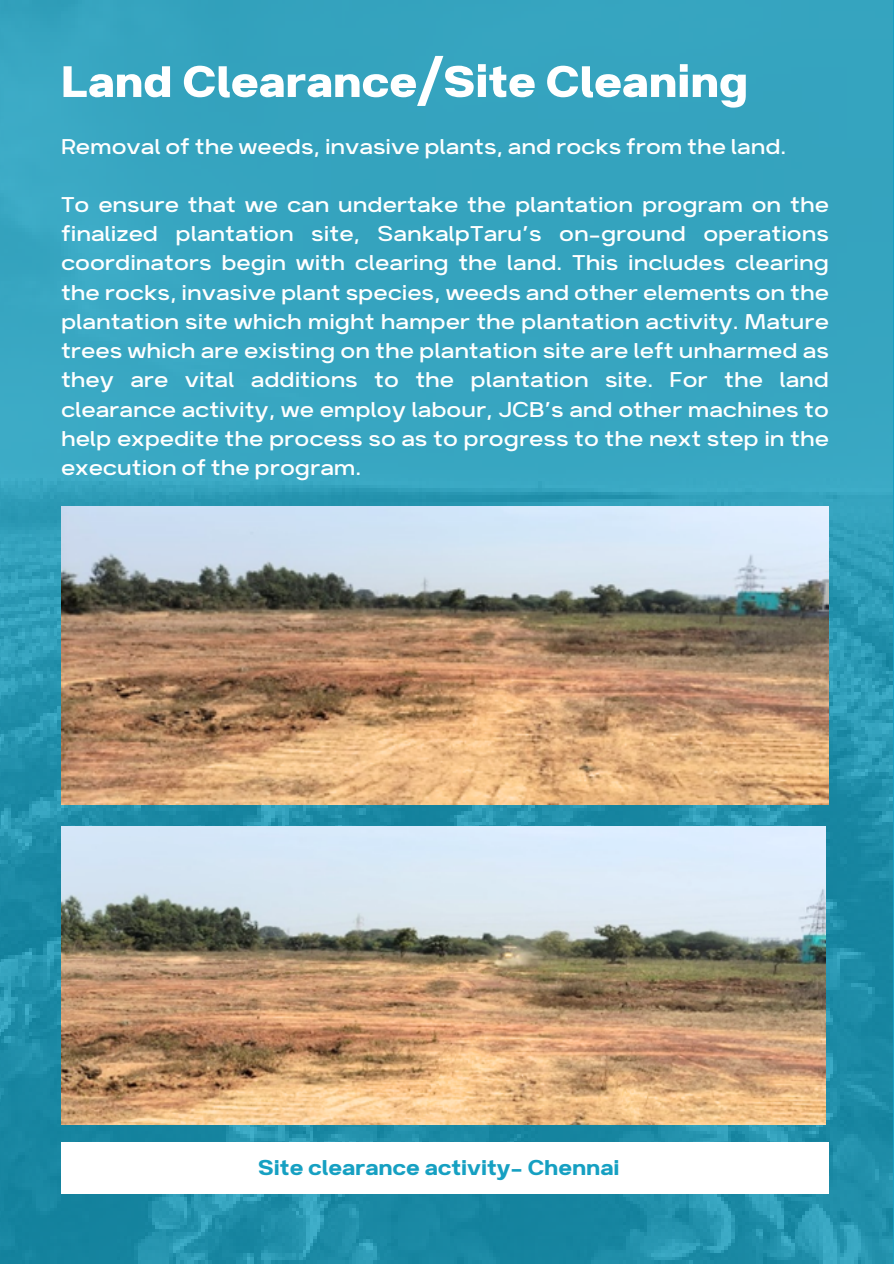
<style>
.page{position:relative;width:894px;height:1264px;background:#fff}
.page>*{position:absolute;margin:0;border:0;box-sizing:border-box;transform-origin:0 0}
.t1{font:700 52.5px "Breul Grotesk A";color:#fff}
.t2{font:300 25.5px/29.2px "Breul Grotesk A";color:#fff;text-align:justify}
.t3{font:25.5px "Breul Grotesk A";color:#16a0c2}
</style>
<div class="page">
<img style="left:0;top:0;width:891px;height:1263px">
<div style="left:61px;top:1141px;width:767px;height:52px;background:#fff"></div>
<img style="left:61px;top:506px;width:767px;height:299px">
<img style="left:61px;top:826px;width:764px;height:298px">
<h1 class="t1" style="left:61px;top:38px;width:688px">Land Clearance/Site Cleaning</h1>
<p class="t2" style="left:61px;top:130px;width:726px">Removal of the weeds, invasive plants, and rocks from the land.</p>
<p class="t2" style="left:61px;top:187px;width:769px">To ensure that we can undertake the plantation program on the finalized plantation site, SankalpTaru’s on-ground operations coordinators begin with clearing the land. This includes clearing the rocks, invasive plant species, weeds and other elements on the plantation site which might hamper the plantation activity. Mature trees which are existing on the plantation site are left unharmed as they are vital additions to the plantation site. For the land clearance activity, we employ labour, JCB’s and other machines to help expedite the process so as to progress to the next step in the execution of the program.</p>
<p class="t3" style="left:258px;top:1146px;width:363px">Site clearance activity- Chennai</p>
</div>
